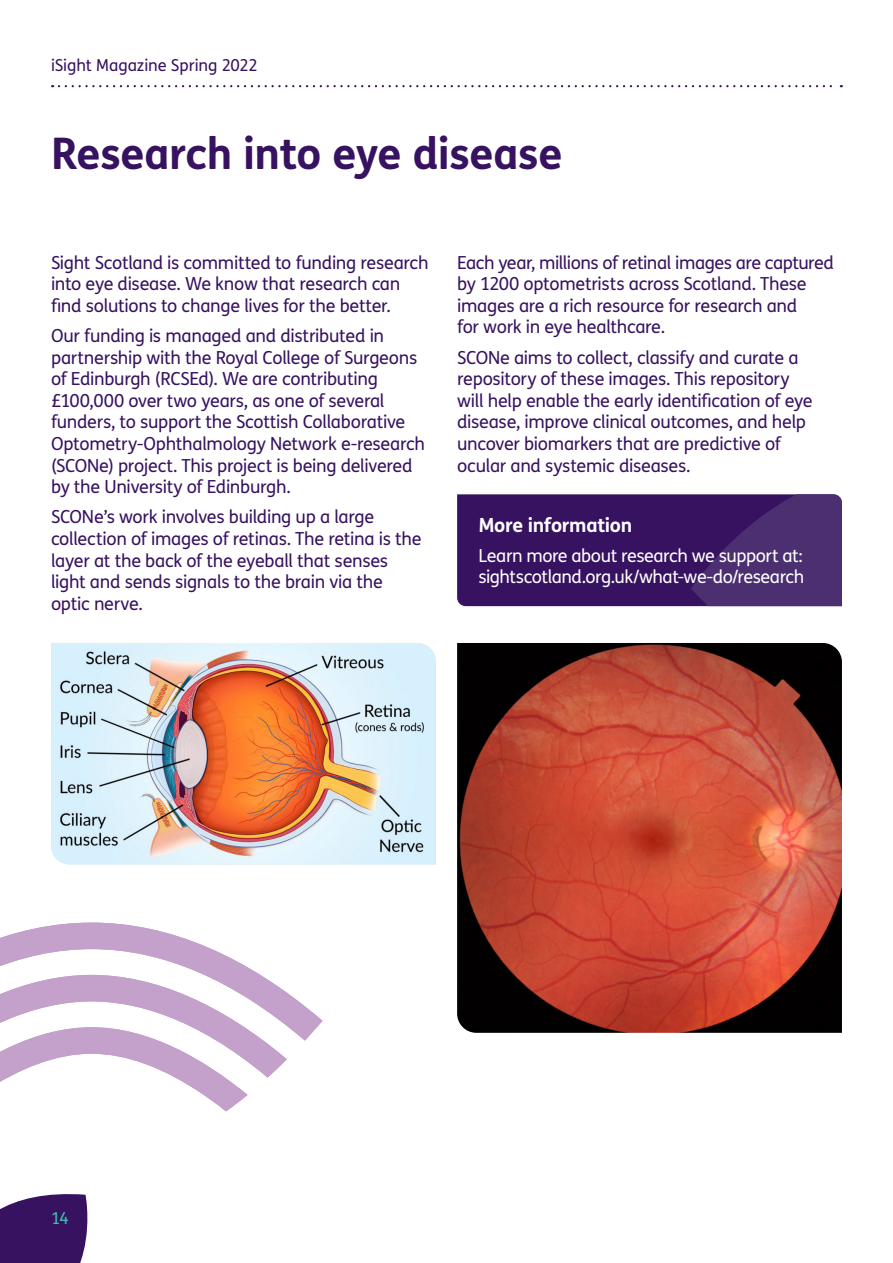
<style>
.page{position:relative;width:893px;height:1263px;background:#fff}
.page>*{position:absolute;margin:0;border:0;box-sizing:border-box;transform-origin:0 0}
.t1{font:700 43.5px "FS Me";letter-spacing:-.015em;color:#371260}
.t2{font:700 19.5px "FS Me";letter-spacing:-.015em;color:#fff}
.t3{font:18px/21.6px "FS Me";letter-spacing:-.02em;color:#371260}
.t4{font:18px/21.6px "FS Me";letter-spacing:-.025em;color:#fff}
.t5{font:16.5px "FS Me";letter-spacing:-.005em;color:#371260}
.t6{font:16.5px "FS Me";color:#3fbfae}
</style>
<div class="page">
<svg style="left:0;top:1194px;width:88px;height:69px;background:#47256c"></svg>
<svg style="left:59px;top:85px;width:783px;height:2px"></svg>
<img style="left:457px;top:643px;width:385px;height:390px">
<img style="left:51px;top:643px;width:385px;height:221px">
<svg style="left:0;top:922px;width:323px;height:189px"></svg>
<svg style="left:457px;top:494px;width:385px;height:112px;background:#3d1b65"></svg>
<p class="t5" style="left:51px;top:53px;width:208px">iSight Magazine Spring 2022</p>
<p class="t1" style="left:51px;top:120px;width:513px">Research into eye disease</p>
<p class="t3" style="left:51px;top:251px;width:379px">Sight Scotland is committed to funding research into eye disease. We know that research can find solutions to change lives for the better.</p>
<p class="t3" style="left:51px;top:324px;width:376px">Our funding is managed and distributed in partnership with the Royal College of Surgeons of Edinburgh (RCSEd). We are contributing £100,000 over two years, as one of several funders, to support the Scottish Collaborative Optometry-Ophthalmology Network e-research (SCONe) project. This project is being delivered by the University of Edinburgh.</p>
<p class="t3" style="left:51px;top:506px;width:372px">SCONe’s work involves building up a large collection of images of retinas. The retina is the layer at the back of the eyeball that senses light and sends signals to the brain via the optic nerve.</p>
<p class="t3" style="left:457px;top:251px;width:378px">Each year, millions of retinal images are captured by 1200 optometrists across Scotland. These images are a rich resource for research and<br>for work in eye healthcare.</p>
<p class="t3" style="left:457px;top:346px;width:357px">SCONe aims to collect, classify and curate a repository of these images. This repository will help enable the early identification of eye disease, improve clinical outcomes, and help uncover biomarkers that are predictive of ocular and systemic diseases.</p>
<p class="t2" style="left:478px;top:509px;width:155px">More information</p>
<p class="t4" style="left:478px;top:544px;width:327px">Learn more about research we support at: sightscotland.org.uk/what-we-do/research</p>
<p class="t6" style="left:51px;top:1207px;width:19px">14</p>
</div>
